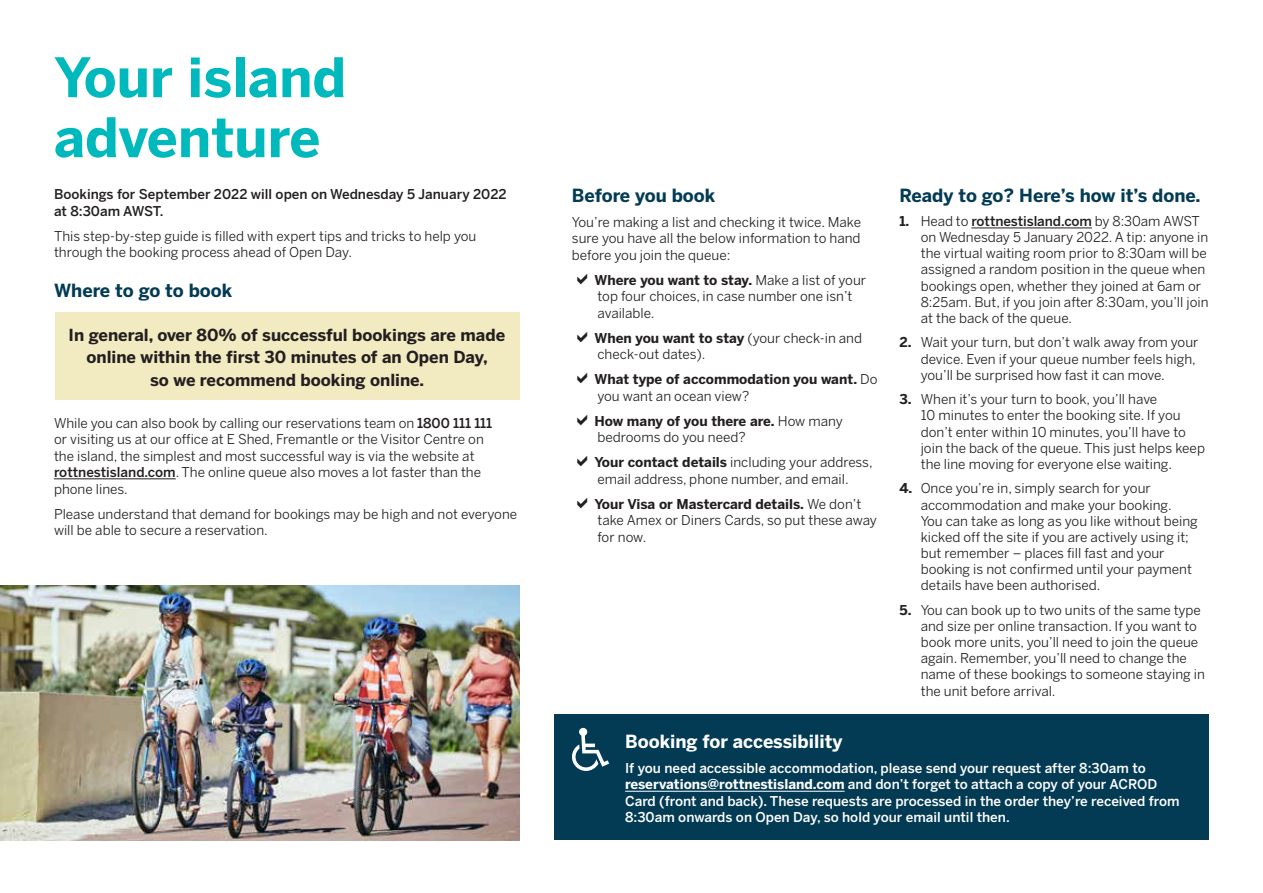
<style>
.page{position:relative;width:1263px;height:893px;background:#fff}
.page>*{position:absolute;margin:0;border:0;box-sizing:border-box;transform-origin:0 0}
.t1{font:700 54px/60px "Benton Sans";color:#00b9bd}
.t2{font:700 18px "Benton Sans";color:#033b55}
.t3{font:700 18px "Benton Sans";color:#fff}
.t4{font:700 16.5px/22.5px "Benton Sans";color:#231f20;text-align:center}
.t5{font:13.5px/16px "Benton Sans";color:#231f20}
.t6{font:500 13.5px/16.5px "Benton Sans";color:#fff}
.t7{font:500 13.5px/16.5px "Benton Sans";color:#231f20}
.t8{font:700 13.5px/16.5px "Benton Sans";color:#231f20}
.s1{font-weight:500}
.s2{font-weight:700}
.s3{font-weight:400}
</style>
<div class="page">
<div style="left:55px;top:313px;width:465px;height:87px;background:#f2eac0"></div>
<hr style="left:54px;top:479px;width:122px;height:1px;background:#231f20">
<div style="left:555px;top:714px;width:654px;height:126px;background:#033b55"></div>
<svg style="left:572px;top:728px;width:37px;height:43px"></svg>
<hr style="left:625px;top:791px;width:219px;height:1px;background:#fff">
<hr style="left:971px;top:228px;width:121px;height:1px;background:#231f20">
<img style="left:0;top:586px;width:520px;height:255px">
<h1 class="t1" style="left:54px;top:47px;width:294px">Your island adventure</h1>
<p class="t7" style="left:54px;top:186px;width:454px">Bookings for September 2022 will open on Wednesday 5 January 2022 at 8:30am AWST.</p>
<p class="t5" style="left:54px;top:227px;width:424px;line-height:16.5px">This step-by-step guide is filled with expert tips and tricks to help you through the booking process ahead of Open Day.</p>
<h2 class="t2" style="left:54px;top:279px;width:180px">Where to go to book</h2>
<p class="t4" style="left:69px;top:323px;width:438px">In general, over 80% of successful bookings are made online within the first 30 minutes of an Open Day,<br>so we recommend booking online.</p>
<p class="t5" style="left:54px;top:414px;width:440px;line-height:16.5px">While you can also book by calling our reservations team on <span class="s1">1800 111 111 </span>or visiting us at our office at E Shed, Fremantle or the Visitor Centre on the island, the simplest and most successful way is via the website at <span class="s1">rottnestisland.com</span>. The online queue also moves a lot faster than the phone lines.</p>
<p class="t5" style="left:54px;top:505px;width:465px;line-height:16.5px">Please understand that demand for bookings may be high and not everyone will be able to secure a reservation.</p>
<h2 class="t2" style="left:572px;top:184px;width:145px">Before you book</h2>
<p class="t5" style="left:572px;top:213px;width:291px;line-height:16.5px;text-align:justify">You’re making a list and checking it twice. Make sure you have all the below information to hand before you join the queue:</p>
<p class="t5" style="left:594px;top:271px;width:273px;line-height:16.5px"><span class="s2">Where you want to stay.</span> Make a list of your top four choices, in case number one isn’t available.</p>
<p class="t5" style="left:594px;top:329px;width:269px;line-height:16.5px"><span class="s2">When you want to stay</span> (your check-in and check-out dates).</p>
<p class="t8" style="left:594px;top:371px;width:284px">What type of accommodation you want. <span class="s3">Do you want an ocean view?</span></p>
<p class="t5" style="left:594px;top:412px;width:250px;line-height:16.5px"><span class="s2">How many of you there are.</span> How many bedrooms do you need?</p>
<p class="t5" style="left:594px;top:454px;width:280px;line-height:16.5px"><span class="s2">Your contact details</span> including your address, email address, phone number, and email.</p>
<p class="t5" style="left:594px;top:495px;width:284px;line-height:16.5px"><span class="s2">Your Visa or Mastercard details.</span> We don’t take Amex or Diners Cards, so put these away for now.</p>
<h2 class="t2" style="left:899px;top:184px;width:303px">Ready to go? Here’s how it’s done.</h2>
<p class="t5" style="left:921px;top:213px;width:289px;text-indent:-21px"><span class="s2">1.</span> Head to <span class="s1">rottnestisland.com</span> by 8:30am AWST on Wednesday 5 January 2022. A tip: anyone in the virtual waiting room prior to 8:30am will be assigned a random position in the queue when bookings open, whether they joined at 6am or 8:25am. But, if you join after 8:30am, you’ll join at the back of the queue.</p>
<p class="t5" style="left:921px;top:334px;width:279px;text-indent:-21px"><span class="s2">2.</span> Wait your turn, but don’t walk away from your device. Even if your queue number feels high, you’ll be surprised how fast it can move.</p>
<p class="t5" style="left:921px;top:391px;width:286px;text-indent:-21px"><span class="s2">3.</span> When it’s your turn to book, you’ll have<br>10 minutes to enter the booking site. If you don’t enter within 10 minutes, you’ll have to join the back of the queue. This just helps keep the line moving for everyone else waiting.</p>
<p class="t5" style="left:921px;top:480px;width:279px;text-indent:-21px"><span class="s2">4.</span> Once you’re in, simply search for your accommodation and make your booking.<br>You can take as long as you like without being kicked off the site if you are actively using it; but remember – places fill fast and your booking is not confirmed until your payment details have been authorised.</p>
<p class="t5" style="left:921px;top:602px;width:286px;text-indent:-21px"><span class="s2">5.</span> You can book up to two units of the same type and size per online transaction. If you want to book more units, you’ll need to join the queue again. Remember, you’ll need to change the name of these bookings to someone staying in the unit before arrival.</p>
<h2 class="t3" style="left:625px;top:731px;width:219px">Booking for accessibility</h2>
<p class="t6" style="left:625px;top:760px;width:556px">If you need accessible accommodation, please send your request after 8:30am to <span class="s2">reservations@rottnestisland.com</span> and don’t forget to attach a copy of your ACROD Card (front and back). These requests are processed in the order they’re received from 8:30am onwards on Open Day, so hold your email until then.</p>
</div>
